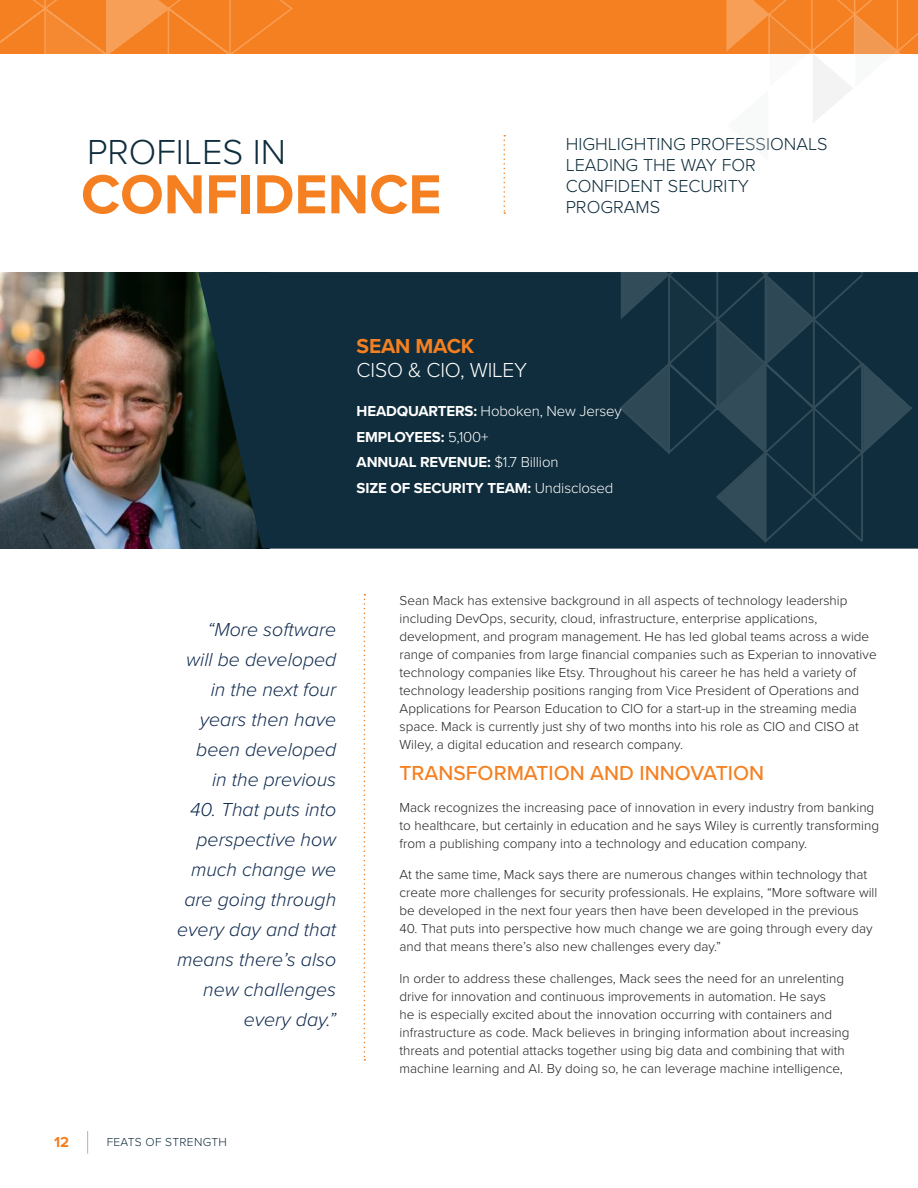
<style>
.page{position:relative;width:918px;height:1188px;background:#fff}
.page>*{position:absolute;margin:0;border:0;box-sizing:border-box;transform-origin:0 0}
.Confidence{font:700 57px "Proxima Nova";color:#f58021}
.Profiles_In{font:300 36px "Proxima Nova";color:#0f2d3c}
.Body_Text{font:500 21px "Proxima Nova";color:#f58021}
.Job_Titles{font:300 21px "Proxima Nova";letter-spacing:-.01em;color:#fff}
.Name{font:700 21px "Proxima Nova";letter-spacing:-.01em;color:#f58021}
.Body_Text-2{font:italic 300 19.5px/30px "Proxima Nova";color:#102b4f;text-align:right}
.t1{font:300 18px/21px "Proxima Nova";color:#0f2d3c}
.Body_Text-3{font:700 15px "Proxima Nova";letter-spacing:-.01em;color:#fff}
.Body_Text-4{font:300 15px "Proxima Nova";letter-spacing:-.01em;color:#fff}
.t2{font:700 15px "Proxima Nova";color:#f58021}
.Body_Text-5{font:300 13.5px/18px "Proxima Nova";color:#231f20}
.t3{font:300 12px "Proxima Nova";letter-spacing:.025em;color:#0f2d3c}
.s1{font-weight:700}
.s2{font-weight:300}
</style>
<div class="page">
<svg style="left:87px;top:1131px;width:1px;height:23px"></svg>
<img style="left:0;top:272px;width:198px;height:277px">
<div style="left:0;top:0;width:918px;height:54px;background:#f58021"></div>
<svg style="left:0;top:0;width:293px;height:54px"></svg>
<svg style="left:504px;top:135px;width:1px;height:79px"></svg>
<svg style="left:726px;top:0;width:192px;height:123px"></svg>
<svg style="left:198px;top:272px;width:720px;height:277px;background:#102e3b"></svg>
<svg style="left:618px;top:272px;width:295px;height:273px;background:#163342"></svg>
<svg style="left:364px;top:594px;width:1px;height:467px"></svg>
<p class="Profiles_In" style="left:87px;top:125px;width:200px">PROFILES IN</p>
<p class="Confidence" style="left:81px;top:152px;width:362px">CONFIDENCE</p>
<p class="t1" style="left:566px;top:132px;width:263px">HIGHLIGHTING PROFESSIONALS<br>LEADING THE WAY FOR<br>CONFIDENT SECURITY<br>PROGRAMS</p>
<p class="Name" style="left:357px;top:331px;width:119px">SEAN MACK</p>
<p class="Job_Titles" style="left:357px;top:355px;width:172px">CISO &amp; CIO, WILEY</p>
<p class="Body_Text-4" style="left:357px;top:400px;width:267px"><span class="s1">HEADQUARTERS:</span> Hoboken, New Jersey</p>
<p class="Body_Text-3" style="left:357px;top:426px;width:133px">EMPLOYEES: <span class="s2">5,100+</span></p>
<p class="Body_Text-3" style="left:357px;top:451px;width:203px">ANNUAL REVENUE: <span class="s2">$1.7 Billion</span></p>
<p class="Body_Text-3" style="left:357px;top:477px;width:258px">SIZE OF SECURITY TEAM: <span class="s2">Undisclosed</span></p>
<p class="Body_Text-2" style="left:186px;top:614px;width:152px">“More software will be developed in the next four years then have been developed in the previous</p>
<p class="Body_Text-2" style="left:177px;top:794px;width:161px">40. That puts into perspective how much change we are going through every day and that means there’s also new challenges every day.”</p>
<p class="t2" style="left:54px;top:1131px;width:17px">12</p>
<p class="t3" style="left:107px;top:1133px;width:122px">FEATS OF STRENGTH</p>
<p class="Body_Text-5" style="left:400px;top:590px;width:479px">Sean Mack has extensive background in all aspects of technology leadership including DevOps, security, cloud, infrastructure, enterprise applications, development, and program management. He has led global teams across a wide range of companies from large financial companies such as Experian to innovative technology companies like Etsy. Throughout his career he has held a variety of technology leadership positions ranging from Vice President of Operations and Applications for Pearson Education to CIO for a start-up in the streaming media space. Mack is currently just shy of two months into his role as CIO and CISO at Wiley, a digital education and research company.</p>
<p class="Body_Text" style="left:400px;top:758px;width:366px">TRANSFORMATION AND INNOVATION</p>
<p class="Body_Text-5" style="left:400px;top:797px;width:481px">Mack recognizes the increasing pace of innovation in every industry from banking to healthcare, but certainly in education and he says Wiley is currently transforming from a publishing company into a technology and education company.</p>
<p class="Body_Text-5" style="left:400px;top:865px;width:479px">At the same time, Mack says there are numerous changes within technology that create more challenges for security professionals. He explains, “More software will be developed in the next four years then have been developed in the previous</p>
<p class="Body_Text-5" style="left:400px;top:919px;width:475px">40. That puts into perspective how much change we are going through every day and that means there’s also new challenges every day.”</p>
<p class="Body_Text-5" style="left:400px;top:968px;width:452px">In order to address these challenges, Mack sees the need for an unrelenting drive for innovation and continuous improvements in automation. He says<br>he is especially excited about the innovation occurring with containers and infrastructure as code. Mack believes in bringing information about increasing threats and potential attacks together using big data and combining that with machine learning and AI. By doing so, he can leverage machine intelligence,</p>
</div>
